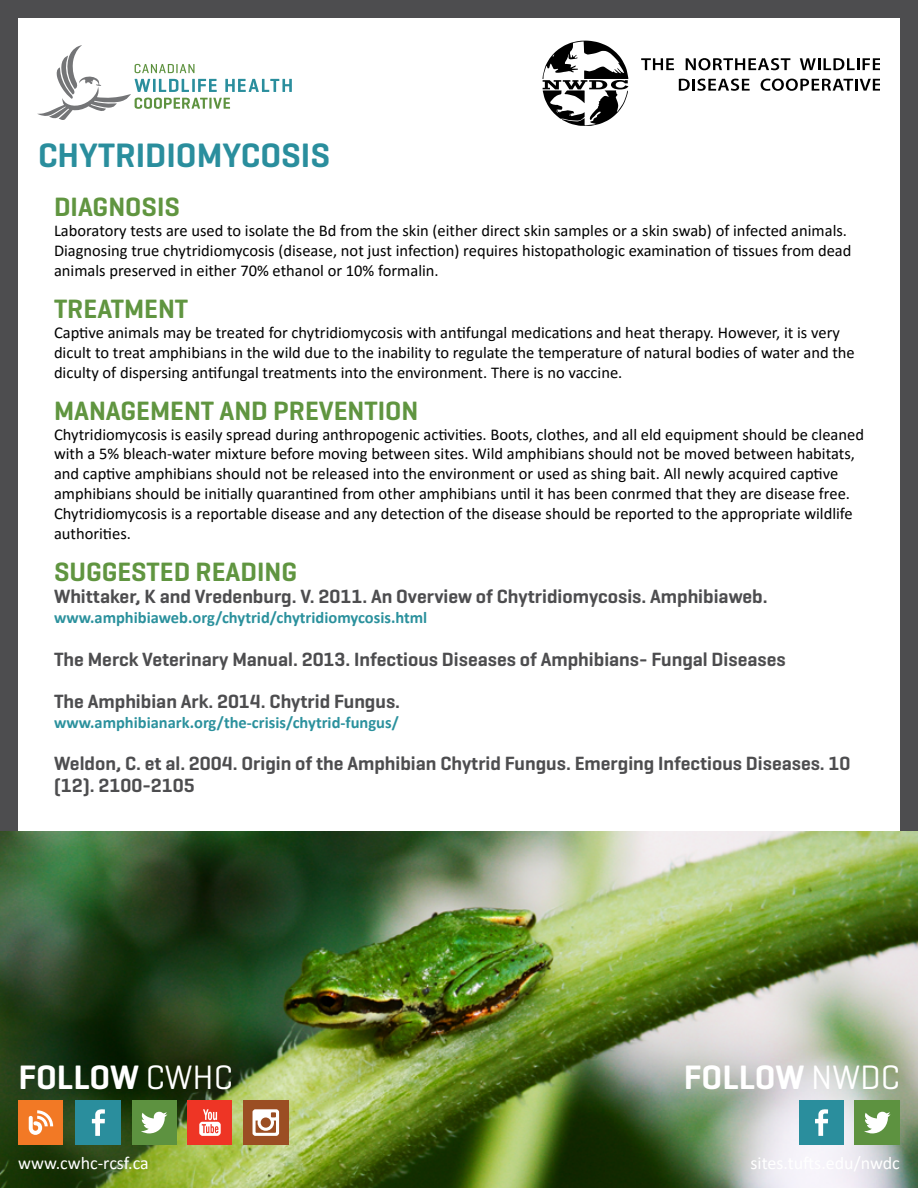
<style>
.page{position:relative;width:918px;height:1188px;background:#4d4d4f}
.page>*{position:absolute;margin:0;border:0;box-sizing:border-box;transform-origin:0 0}
.t1{font:600 34.5px "Geogrotesque";letter-spacing:-.005em;color:#fff}
.t2{font:600 34.5px "Geogrotesque";color:#2a8e9d}
.t3{font:600 27px "Geogrotesque";color:#609540}
.t4{font:600 19.5px/42.3px "Geogrotesque";color:#4d4d4f}
.t5{font:18px "Calibri";color:#fff}
.t6{font:16.5px/19.8px "Calibri";color:#000}
.t7{font:700 16.5px "Calibri";color:#2b919d}
.s1{font-weight:400}
</style>
<div class="page">
<div style="left:18px;top:18px;width:882px;height:1152px;background:#fff"></div>
<svg style="left:37px;top:45px;width:255px;height:75px"></svg>
<svg style="left:641px;top:58px;width:33px;height:12px"></svg>
<svg style="left:686px;top:58px;width:104px;height:12px"></svg>
<svg style="left:800px;top:58px;width:80px;height:12px"></svg>
<svg style="left:679px;top:79px;width:71px;height:12px"></svg>
<svg style="left:761px;top:79px;width:119px;height:12px"></svg>
<svg style="left:542px;top:41px;width:86px;height:85px"></svg>
<img style="left:0;top:832px;width:918px;height:356px">
<div style="left:18px;top:1100px;width:45px;height:45px;background:#f27925"></div>
<svg style="left:29px;top:1110px;width:24px;height:25px"></svg>
<div style="left:76px;top:1100px;width:45px;height:45px;background:#2a8e9d"></div>
<svg style="left:92px;top:1109px;width:13px;height:27px"></svg>
<div style="left:243px;top:1100px;width:45px;height:45px;background:#9b4e23"></div>
<svg style="left:253px;top:1109px;width:26px;height:27px"></svg>
<div style="left:188px;top:1100px;width:44px;height:45px;background:#ee3525"></div>
<svg style="left:199px;top:1109px;width:22px;height:27px"></svg>
<div style="left:132px;top:1100px;width:45px;height:45px;background:#5d9240"></div>
<svg style="left:141px;top:1112px;width:26px;height:21px"></svg>
<div style="left:799px;top:1100px;width:45px;height:45px;background:#2a8e9d"></div>
<svg style="left:815px;top:1109px;width:13px;height:27px"></svg>
<div style="left:855px;top:1100px;width:45px;height:45px;background:#5d9240"></div>
<svg style="left:864px;top:1112px;width:27px;height:21px"></svg>
<h1 class="t2" style="left:38px;top:134px;width:294px">CHYTRIDIOMYCOSIS</h1>
<h2 class="t3" style="left:54px;top:190px;width:127px">DIAGNOSIS</h2>
<p class="t6" style="left:54px;top:220px;width:799px">Laboratory tests are used to isolate the Bd from the skin (either direct skin samples or a skin swab) of infected animals.<br>Diagnosing true chytridiomycosis (disease, not just infection) requires histopathologic examination of tissues from dead animals preserved in either 70% ethanol or 10% formalin.</p>
<h2 class="t3" style="left:54px;top:292px;width:136px">TREATMENT</h2>
<p class="t6" style="left:54px;top:322px;width:802px">Captive animals may be treated for chytridiomycosis with antifungal medications and heat therapy. However, it is very dicult to treat amphibians in the wild due to the inability to regulate the temperature of natural bodies of water and the diculty of dispersing antifungal treatments into the environment. There is no vaccine.</p>
<h2 class="t3" style="left:54px;top:394px;width:366px">MANAGEMENT AND PREVENTION</h2>
<p class="t6" style="left:54px;top:424px;width:812px">Chytridiomycosis is easily spread during anthropogenic activities. Boots, clothes, and all eld equipment should be cleaned with a 5% bleach-water mixture before moving between sites. Wild amphibians should not be moved between habitats, and captive amphibians should not be released into the environment or used as shing bait. All newly acquired captive amphibians should be initially quarantined from other amphibians until it has been conrmed that they are disease free.<br>Chytridiomycosis is a reportable disease and any detection of the disease should be reported to the appropriate wildlife authorities.</p>
<h2 class="t3" style="left:54px;top:555px;width:245px">SUGGESTED READING</h2>
<p class="t4" style="left:54px;top:575px;width:715px">Whittaker, K and Vredenburg. V. 2011. An Overview of Chytridiomycosis. Amphibiaweb.</p>
<p class="t7" style="left:54px;top:606px;width:375px">www.amphibiaweb.org/chytrid/chytridiomycosis.html</p>
<p class="t4" style="left:54px;top:638px;width:733px">The Merck Veterinary Manual. 2013. Infectious Diseases of Amphibians- Fungal Diseases<br>The Amphibian Ark. 2014. Chytrid Fungus.</p>
<p class="t7" style="left:54px;top:711px;width:346px">www.amphibianark.org/the-crisis/chytrid-fungus/</p>
<p class="t4" style="left:54px;top:752px;width:798px;line-height:22.5px">Weldon, C. et al. 2004. Origin of the Amphibian Chytrid Fungus. Emerging Infectious Diseases. 10 (12). 2100-2105</p>
<h1 class="t1" style="left:18px;top:1056px;width:216px">FOLLOW <span class="s1">CWHC</span></h1>
<p class="t5" style="left:18px;top:1150px;width:132px">www.cwhc-rcsf.ca</p>
<h1 class="t1" style="left:684px;top:1056px;width:218px">FOLLOW <span class="s1">NWDC</span></h1>
</div>
